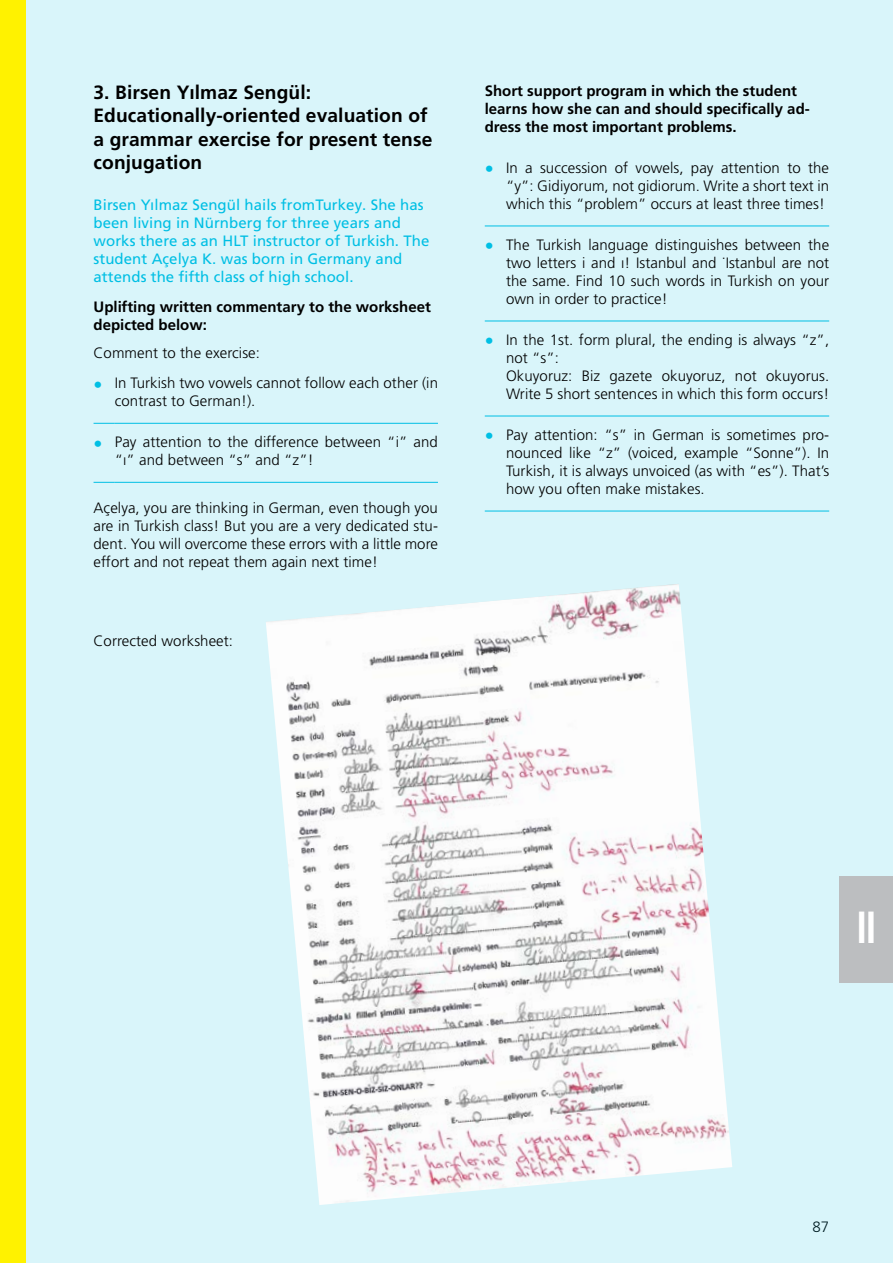
<style>
.page{position:relative;width:893px;height:1263px;background:#d9f5fa}
.page>*{position:absolute;margin:0;border:0;box-sizing:border-box;transform-origin:0 0}
.t1{font:700 condensed 45px "Frutiger";color:#fff;scale:.9 1}
.t2{font:700 19.2px/23.1px "Frutiger LT Pro";letter-spacing:.005em;color:#000}
.t3{font:300 15px/18px "Frutiger LT Pro";letter-spacing:.005em;color:#000;text-align:justify}
.t4{font:15px/18px "Frutiger LT Pro";letter-spacing:.005em;color:#00bfe4}
.t5{font:700 15px/18px "Frutiger LT Pro";color:#000}
.s1{font-weight:700;font-size:18px;color:#00bfe4}
</style>
<div class="page">
<div style="left:840px;top:876px;width:53px;height:106px;background:#bcbec0"></div>
<svg style="left:94px;top:423px;width:21px;height:1px"></svg>
<hr style="left:115px;top:423px;width:323px;height:1px;background:#00bfe4">
<svg style="left:94px;top:482px;width:21px;height:1px"></svg>
<hr style="left:115px;top:482px;width:323px;height:1px;background:#00bfe4">
<img style="left:266px;top:584px;width:466px;height:621px">
<svg style="left:485px;top:226px;width:21px;height:1px"></svg>
<hr style="left:506px;top:226px;width:323px;height:1px;background:#00bfe4">
<svg style="left:485px;top:321px;width:21px;height:1px"></svg>
<hr style="left:506px;top:321px;width:323px;height:1px;background:#00bfe4">
<svg style="left:485px;top:416px;width:21px;height:1px"></svg>
<hr style="left:506px;top:416px;width:323px;height:1px;background:#00bfe4">
<svg style="left:485px;top:511px;width:21px;height:1px"></svg>
<hr style="left:506px;top:511px;width:323px;height:1px;background:#00bfe4">
<div style="left:0;top:0;width:26px;height:1263px;background:#fff200"></div>
<p class="t2" style="left:94px;top:81px;width:340px">3. Birsen Yılmaz Sengül:<br>Educationally-oriented evaluation of a grammar exercise for present tense conjugation</p>
<p class="t4" style="left:94px;top:195px;width:337px">Birsen Yılmaz Sengül hails fromTurkey. She has been living in Nürnberg for three years and works there as an HLT instructor of Turkish. The student Açelya K. was born in Germany and attends the fifth class of high school.</p>
<p class="t5" style="left:94px;top:297px;width:339px">Uplifting written commentary to the worksheet depicted below:</p>
<p class="t3" style="left:94px;top:344px;width:168px">Comment to the exercise:</p>
<p class="t3" style="left:115px;top:374px;width:325px;text-indent:-21px"><span class="s1">•</span> In Turkish two vowels cannot follow each other (in contrast to German!).</p>
<p class="t3" style="left:115px;top:433px;width:325px;text-indent:-21px"><span class="s1">•</span> Pay attention to the difference between “i” and “ı” and between “s” and “z”!</p>
<p class="t3" style="left:94px;top:499px;width:346px">Açelya, you are thinking in German, even though you are in Turkish class! But you are a very dedicated stu&shy;dent. You will overcome these errors with a little more effort and not repeat them again next time!</p>
<p class="t3" style="left:94px;top:632px;width:141px">Corrected worksheet:</p>
<p class="t5" style="left:485px;top:82px;width:327px">Short support program in which the student learns how she can and should specifically ad&shy;dress the most important problems.</p>
<p class="t3" style="left:506px;top:159px;width:325px;text-indent:-21px"><span class="s1">•</span> In a succession of vowels, pay attention to the “y”: Gidiyorum, not gidiorum. Write a short text in which this “problem” occurs at least three times!</p>
<p class="t3" style="left:506px;top:236px;width:325px;text-indent:-21px"><span class="s1">•</span> The Turkish language distinguishes between the two letters i and ı! Istanbul and ˙Istanbul are not the same. Find 10 such words in Turkish on your own in order to practice!</p>
<p class="t3" style="left:506px;top:331px;width:325px;text-align:left;text-indent:-21px"><span class="s1">•</span> In the 1st. form plural, the ending is always “z”, not “s”:<br>Okuyoruz: Biz gazete okuyoruz, not okuyorus.<br>Write 5 short sentences in which this form occurs!</p>
<p class="t3" style="left:506px;top:426px;width:325px;text-indent:-21px"><span class="s1">•</span> Pay attention: “s” in German is sometimes pro&shy;nounced like “z” (voiced, example “Sonne”). In Turkish, it is always unvoiced (as with “es”). That’s how you often make mistakes.</p>
<h1 class="t1" style="left:856px;top:900px;width:24px">II</h1>
<p class="t3" style="left:812px;top:1217px;width:18px">87</p>
</div>
